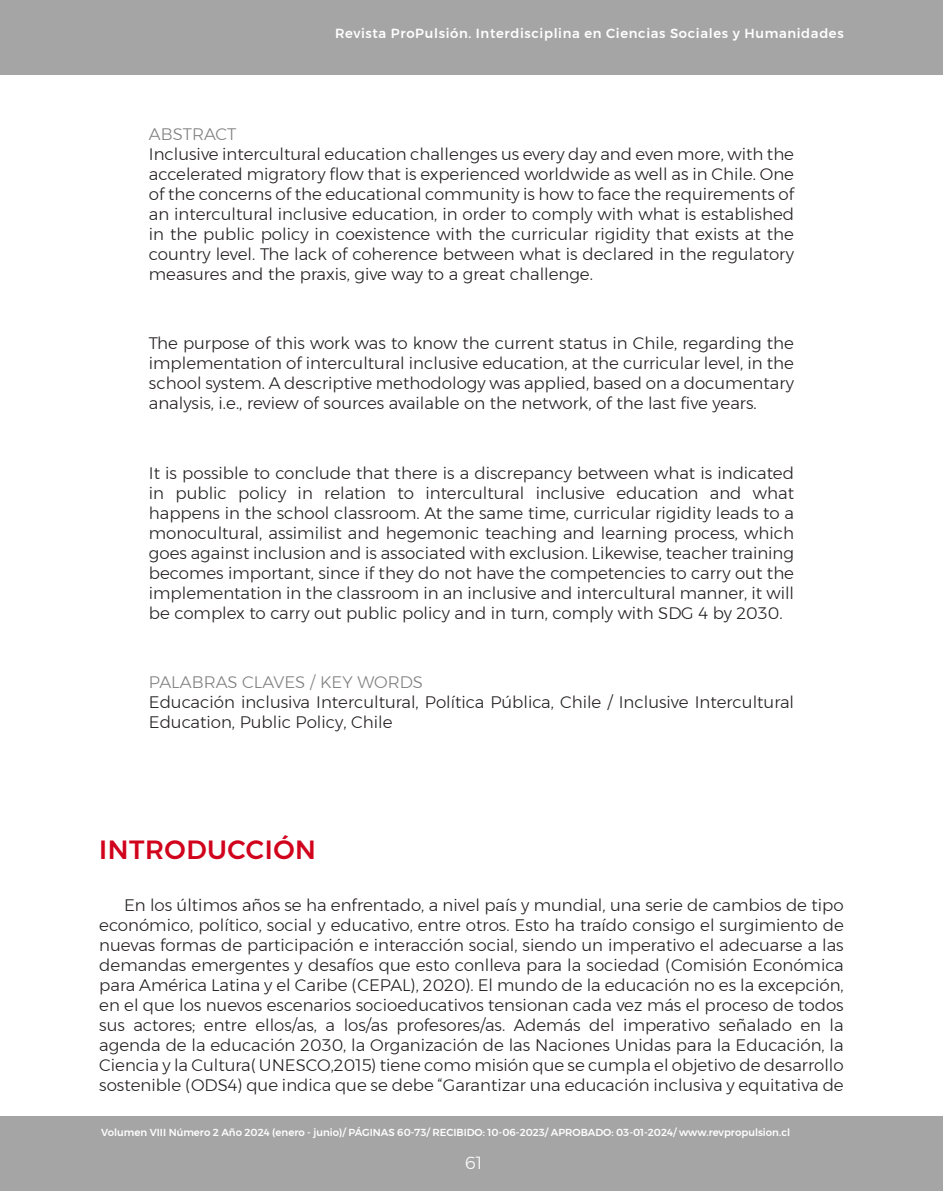
<style>
.page{position:relative;width:943px;height:1191px;background:#fff}
.page>*{position:absolute;margin:0;border:0;box-sizing:border-box;transform-origin:0 0}
._06_titulos_en_rojo{font:500 26.25px "Montserrat";letter-spacing:.02em;color:#d1021c}
.t1{font:300 17.5px "Montserrat";color:#fff}
._05_parrafo_resumen_articulo{font:300 16.62px/19.9px "Montserrat";color:#231f20;text-align:justify}
._07_parrafo_texto_articulo{font:300 16.62px/19.9px "Montserrat";color:#231f20;text-align:justify}
._04_parrafo_resumen_abstrac_keywords{font:300 16.62px "Montserrat";color:#808080}
.t2{font:500 13.12px "Montserrat";letter-spacing:.05em;color:#fff}
.t3{font:500 10.15px "Montserrat";color:#fff}
</style>
<div class="page">
<div style="left:0;top:0;width:943px;height:74px;background:#a5a5a5"></div>
<div style="left:0;top:1116px;width:943px;height:75px;background:#a5a5a5"></div>
<p class="t2" style="left:335px;top:23px;width:510px">Revista ProPulsión. Interdisciplina en Ciencias Sociales y Humanidades</p>
<p class="_04_parrafo_resumen_abstrac_keywords" style="left:149px;top:122px;width:89px">ABSTRACT</p>
<p class="_05_parrafo_resumen_articulo" style="left:149px;top:144px;width:646px">Inclusive intercultural education challenges us every day and even more, with the accelerated migratory flow that is experienced worldwide as well as in Chile. One of the concerns of the educational community is how to face the requirements of an intercultural inclusive education, in order to comply with what is established in the public policy in coexistence with the curricular rigidity that exists at the country level. The lack of coherence between what is declared in the regulatory measures and the praxis, give way to a great challenge.</p>
<p class="_05_parrafo_resumen_articulo" style="left:149px;top:333px;width:646px">The purpose of this work was to know the current status in Chile, regarding the implementation of intercultural inclusive education, at the curricular level, in the school system. A descriptive methodology was applied, based on a documentary analysis, i.e., review of sources available on the network, of the last five years.</p>
<p class="_05_parrafo_resumen_articulo" style="left:149px;top:463px;width:646px">It is possible to conclude that there is a discrepancy between what is indicated in public policy in relation to intercultural inclusive education and what happens in the school classroom. At the same time, curricular rigidity leads to a monocultural, assimilist and hegemonic teaching and learning process, which goes against inclusion and is associated with exclusion. Likewise, teacher training becomes important, since if they do not have the competencies to carry out the implementation in the classroom in an inclusive and intercultural manner, it will be complex to carry out public policy and in turn, comply with SDG 4 by 2030.</p>
<p class="_04_parrafo_resumen_abstrac_keywords" style="left:149px;top:670px;width:276px">PALABRAS CLAVES / KEY WORDS</p>
<p class="_05_parrafo_resumen_articulo" style="left:149px;top:692px;width:646px">Educación inclusiva Intercultural, Política Pública, Chile / Inclusive Intercultural<br>Education, Public Policy, Chile</p>
<p class="_06_titulos_en_rojo" style="left:99px;top:829px;width:218px">INTRODUCCIÓN</p>
<p class="_07_parrafo_texto_articulo" style="left:99px;top:895px;width:746px;text-indent:25px">En los últimos años se ha enfrentado, a nivel país y mundial, una serie de cambios de tipo económico, político, social y educativo, entre otros. Esto ha traído consigo el surgimiento de nuevas formas de participación e interacción social, siendo un imperativo el adecuarse a las demandas emergentes y desafíos que esto conlleva para la sociedad (Comisión Económica para América Latina y el Caribe (CEPAL), 2020). El mundo de la educación no es la excepción, en el que los nuevos escenarios socioeducativos tensionan cada vez más el proceso de todos sus actores; entre ellos/as, a los/as profesores/as. Además del imperativo señalado en la agenda de la educación 2030, la Organización de las Naciones Unidas para la Educación, la Ciencia y la Cultura( UNESCO,2015) tiene como misión que se cumpla el objetivo de desarrollo sostenible (ODS4) que indica que se debe “Garantizar una educación inclusiva y equitativa de</p>
<p class="t3" style="left:101px;top:1124px;width:690px">Volumen VIII Número 2 Año 2024 (enero - junio)/ PÁGINAS 60-73/ RECIBIDO: 10-06-2023/ APROBADO: 03-01-2024/ www.revpropulsion.cl</p>
<p class="t1" style="left:464px;top:1149px;width:19px">61</p>
</div>
